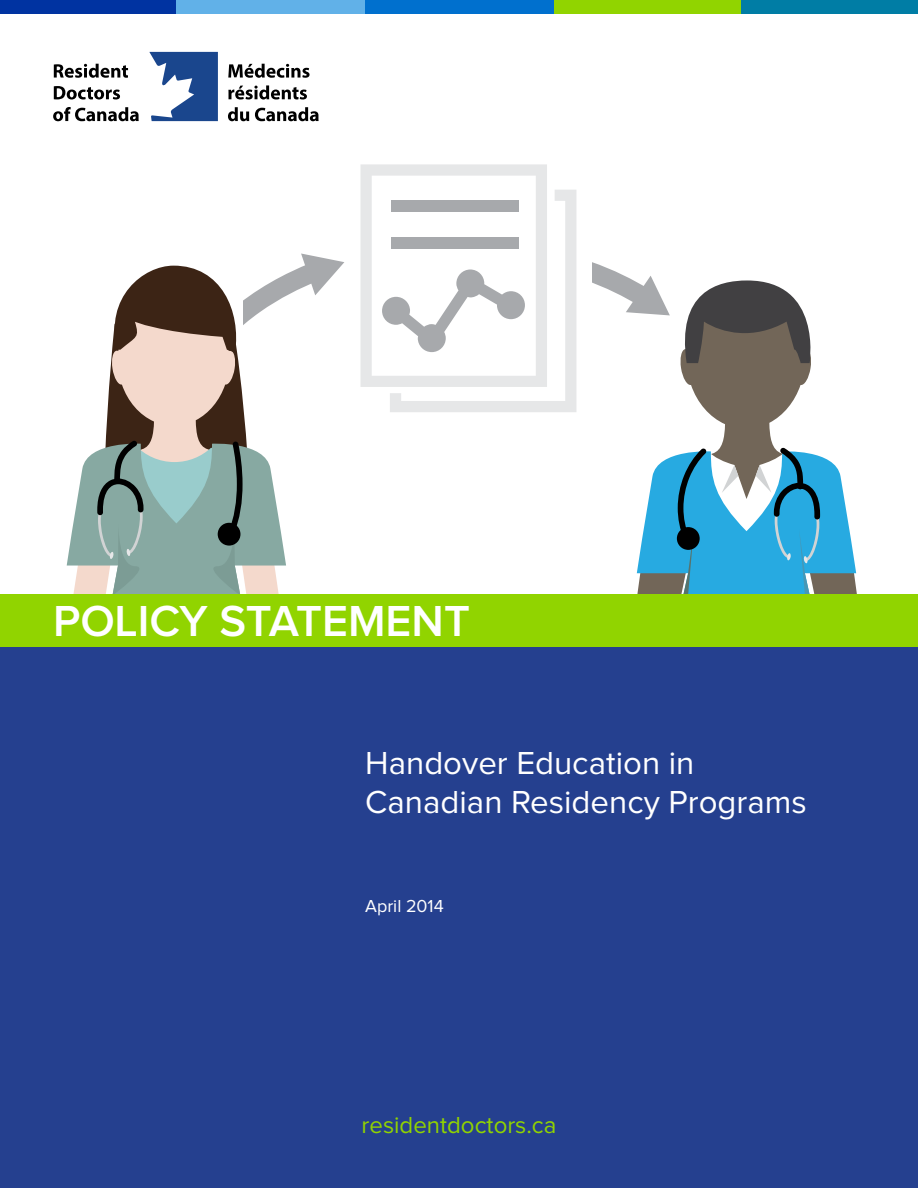
<style>
.page{position:relative;width:918px;height:1188px;background:#fff}
.page>*{position:absolute;margin:0;border:0;box-sizing:border-box;transform-origin:0 0}
.t1{font:600 45px "Proxima Nova";color:#fff}
.t2{font:33px/39.6px "Proxima Nova";color:#fff}
.t3{font:24px "Proxima Nova";color:#91d400}
.t4{font:18px "Proxima Nova";color:#fff}
</style>
<div class="page">
<svg style="left:67px;top:254px;width:277px;height:340px"></svg>
<svg style="left:361px;top:164px;width:496px;height:430px"></svg>
<div style="left:0;top:642px;width:918px;height:546px;background:#25408f"></div>
<div style="left:0;top:594px;width:918px;height:52px;background:#91d400"></div>
<svg style="left:54px;top:64px;width:74px;height:14px"></svg>
<svg style="left:54px;top:86px;width:66px;height:14px"></svg>
<svg style="left:53px;top:107px;width:86px;height:14px"></svg>
<svg style="left:228px;top:64px;width:82px;height:14px"></svg>
<svg style="left:228px;top:85px;width:79px;height:15px"></svg>
<svg style="left:228px;top:107px;width:21px;height:14px"></svg>
<svg style="left:255px;top:107px;width:64px;height:14px"></svg>
<svg style="left:150px;top:52px;width:68px;height:69px"></svg>
<div style="left:0;top:0;width:175px;height:13px;background:#0033a1"></div>
<div style="left:176px;top:0;width:189px;height:13px;background:#61b1e8"></div>
<div style="left:365px;top:0;width:189px;height:13px;background:#0070ce"></div>
<div style="left:554px;top:0;width:189px;height:13px;background:#91d400"></div>
<div style="left:742px;top:0;width:176px;height:13px;background:#007da5"></div>
<h1 class="t1" style="left:53px;top:595px;width:418px">POLICY STATEMENT</h1>
<p class="t2" style="left:365px;top:744px;width:443px">Handover Education in<br>Canadian Residency Programs</p>
<p class="t4" style="left:365px;top:896px;width:80px">April 2014</p>
<p class="t3" style="left:362px;top:1111px;width:196px">residentdoctors.ca</p>
</div>
